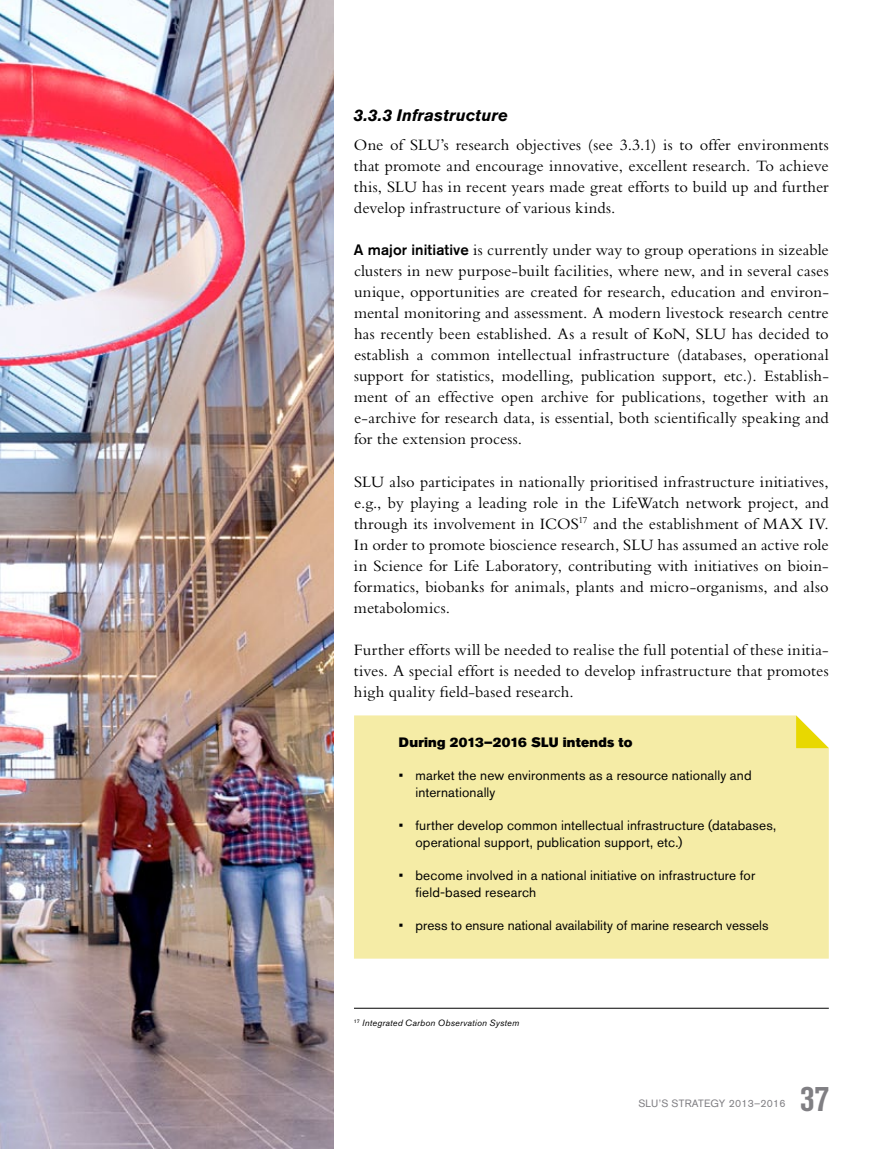
<style>
.page{position:relative;width:893px;height:1149px;background:#fff}
.page>*{position:absolute;margin:0;border:0;box-sizing:border-box;transform-origin:0 0}
.t1{font:700 condensed 36px "Akzidenz Grotesk BQ";color:#807f83}
.t2{font:16.5px/21px "Bembo";letter-spacing:.01em;color:#000;text-align:justify}
.t3{font:italic 700 16.5px "Akzidenz Grotesk BQ";letter-spacing:.005em;color:#000}
.t4{font:13.5px/16.5px "Akzidenz Grotesk BQ";letter-spacing:.01em;color:#000}
.t5{font:13.5px "Akzidenz Grotesk BQ Super";letter-spacing:.01em;color:#000}
.t6{font:10.5px "Akzidenz Grotesk BQ";letter-spacing:.02em;color:#807f83}
.t7{font:italic 9px "Akzidenz Grotesk BQ";letter-spacing:.025em;color:#000}
.s1{font-family:"Akzidenz Grotesk BQ";font-weight:500;font-size:15px}
</style>
<div class="page">
<div style="left:354px;top:715px;width:475px;height:243px;background:#f5eca6"></div>
<svg style="left:796px;top:715px;width:33px;height:33px"></svg>
<hr style="left:354px;top:1007px;width:475px;height:1px;background:#000">
<img style="left:0;top:0;width:333px;height:1148px">
<p class="t3" style="left:354px;top:105px;width:156px">3.3.3 Infrastructure</p>
<p class="t2" style="left:354px;top:134px;width:476px">One of SLU’s research objectives (see 3.3.1) is to offer environments that promote and encourage innovative, excellent research. To achieve this, SLU has in recent years made great efforts to build up and further develop infrastructure of various kinds.</p>
<p class="t2" style="left:354px;top:239px;width:476px"><span class="s1">A major initiative</span> is currently under way to group operations in sizeable clusters in new purpose-built facilities, where new, and in several cases unique, opportunities are created for research, education and environ&shy;mental monitoring and assessment. A modern livestock research centre has recently been established. As a result of KoN, SLU has decided to establish a common intellectual infrastructure (databases, operational support for statistics, modelling, publication support, etc.). Establish&shy;ment of an effective open archive for publications, together with an e-archive for research data, is essential, both scientifically speaking and for the extension process.</p>
<p class="t2" style="left:354px;top:470px;width:476px">SLU also participates in nationally prioritised infrastructure initiatives, e.g., by playing a leading role in the LifeWatch network project, and through its involvement in ICOS<sup>17</sup> and the establishment of MAX IV.<br>In order to promote bioscience research, SLU has assumed an active role in Science for Life Laboratory, contributing with initiatives on bioin&shy;formatics, biobanks for animals, plants and micro-organisms, and also metabolomics.</p>
<p class="t2" style="left:354px;top:638px;width:476px">Further efforts will be needed to realise the full potential of these initia&shy;tives. A special effort is needed to develop infrastructure that promotes high quality field-based research.</p>
<p class="t5" style="left:399px;top:734px;width:143px">During 2013–2016 SLU</p>
<p class="t5" style="left:563px;top:734px;width:71px">intends to</p>
<p class="t4" style="left:415px;top:767px;width:338px;text-indent:-16px">• market the new environments as a resource nationally and internationally</p>
<p class="t4" style="left:415px;top:817px;width:362px;text-indent:-16px">• further develop common intellectual infrastructure (databases, operational support, publication support, etc.)</p>
<p class="t4" style="left:415px;top:867px;width:341px;text-indent:-16px">• become involved in a national initiative on infrastructure for field-based research</p>
<p class="t4" style="left:399px;top:917px;width:371px">• press to ensure national availability of marine research vessels</p>
<p class="t7" style="left:354px;top:1016px;width:167px"><sup>17</sup> Integrated Carbon Observation System</p>
<p class="t6" style="left:638px;top:1096px;width:149px">SLU’s Strategy 2013–2016</p>
<h1 class="t1" style="left:800px;top:1077px;width:30px">37</h1>
</div>
